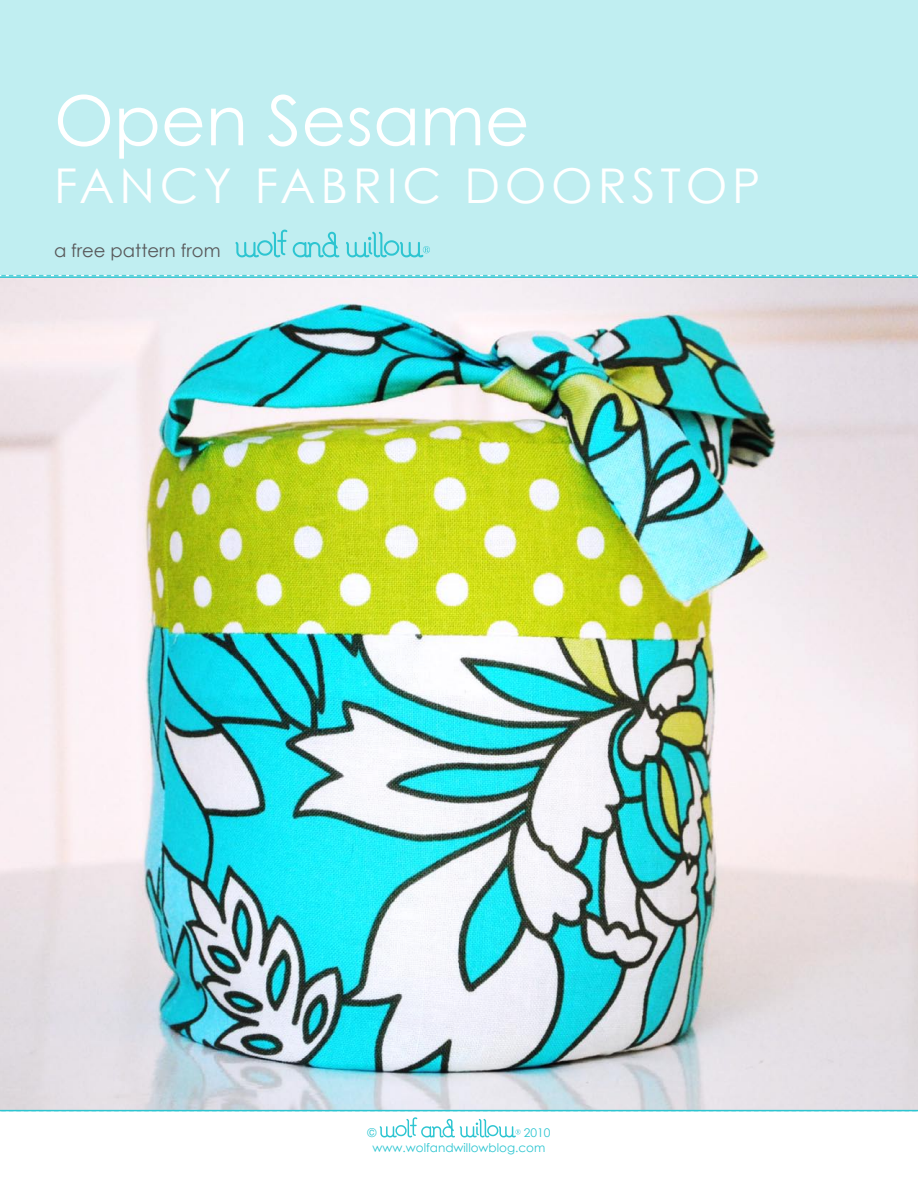
<style>
.page{position:relative;width:918px;height:1188px;background:#fff}
.page>*{position:absolute;margin:0;border:0;box-sizing:border-box;transform-origin:0 0}
.t1{font:69px "Century Gothic";color:#fff}
.t2{font:48px "Century Gothic";letter-spacing:.1em;color:#fff}
.t3{font:18px "Century Gothic";color:#58585a}
.t4{font:12px/14.4px "Century Gothic";color:#2dc5d1}
</style>
<div class="page">
<div style="left:0;top:0;width:918px;height:275px;background:#c0eef1"></div>
<svg style="left:380px;top:1117px;width:141px;height:20px"></svg>
<svg style="left:235px;top:230px;width:52px;height:27px"></svg>
<svg style="left:293px;top:232px;width:46px;height:25px"></svg>
<svg style="left:346px;top:232px;width:84px;height:25px"></svg>
<svg style="left:1px;top:275px;width:916px;height:1px"></svg>
<img style="left:0;top:276px;width:918px;height:835px">
<h1 class="t1" style="left:54px;top:78px;width:477px">Open Sesame</h1>
<h2 class="t2" style="left:54px;top:156px;width:489px">FANCY FABRIC Doors</h2>
<h2 class="t2" style="left:660px;top:156px;width:102px">top</h2>
<h3 class="t3" style="left:54px;top:240px;width:168px">a free pattern from</h3>
<p class="t4" style="left:367px;top:1126px;width:10px">©</p>
<p class="t4" style="left:373px;top:1126px;width:179px;text-indent:151px">2010 www.wolfandwillowblog.com</p>
</div>
